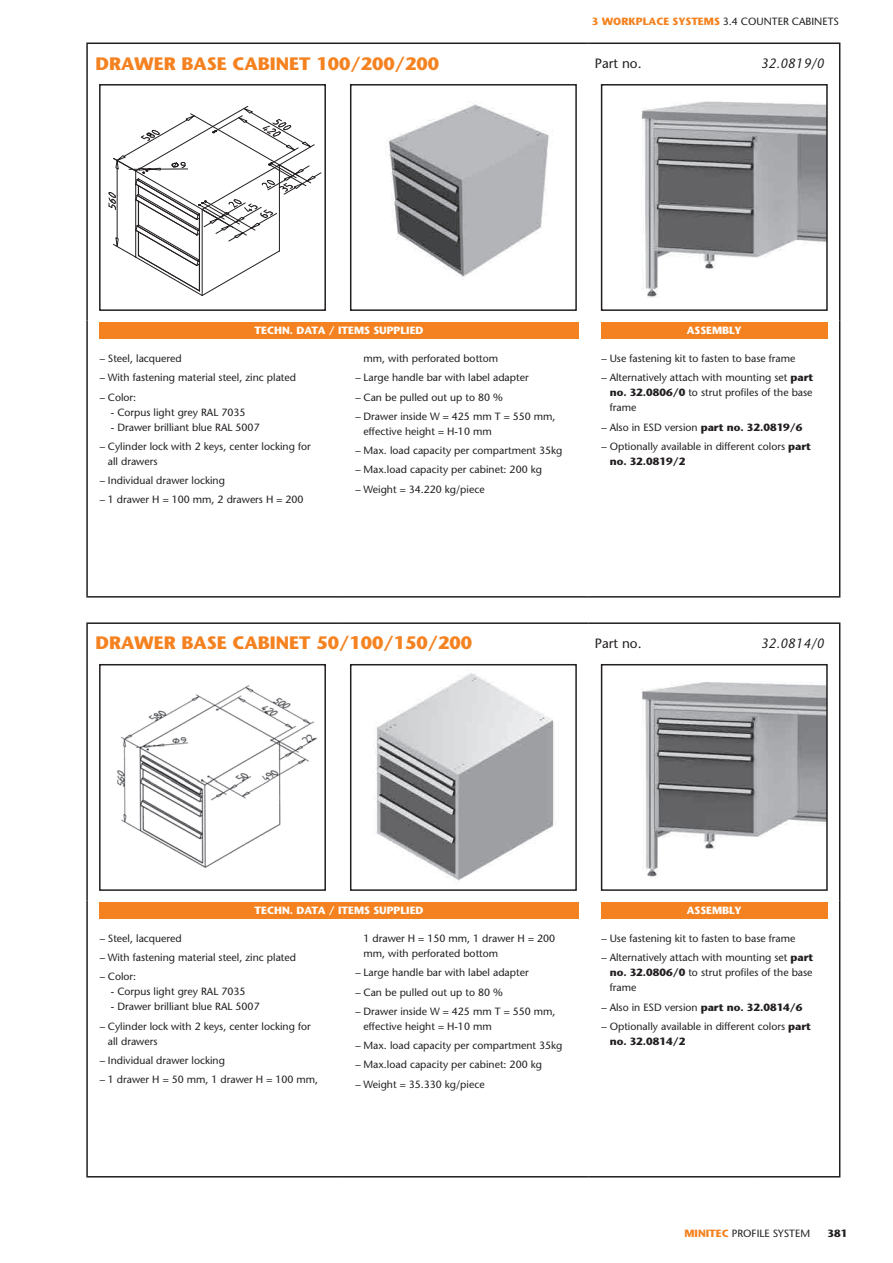
<style>
.page{position:relative;width:893px;height:1263px;background:#fff}
.page>*{position:absolute;margin:0;border:0;box-sizing:border-box;transform-origin:0 0}
.t1{font:700 18px "Stone Sans";color:#f58220}
.t2{font:italic 13.5px "Stone Sans";color:#231f20}
.t3{font:13.5px "Stone Sans";color:#231f20}
.t4{font:10.5px/19.2px "Stone Sans";color:#231f20}
.t5{font:700 10.5px "Stone Sans";color:#fff}
.t6{font:700 10.5px "Stone Sans";color:#231f20}
.s1{font-weight:700;color:#f58220}
.s2{font-weight:700}
</style>
<div class="page">
<hr style="left:86px;top:43px;width:252px;height:1px;background:#231f20">
<hr style="left:86px;top:44px;width:2px;height:34px;background:#231f20">
<hr style="left:338px;top:43px;width:251px;height:1px;background:#231f20">
<hr style="left:86px;top:78px;width:2px;height:242px;background:#231f20">
<hr style="left:839px;top:78px;width:1px;height:242px;background:#231f20">
<hr style="left:86px;top:320px;width:2px;height:276px;background:#231f20">
<hr style="left:839px;top:320px;width:1px;height:276px;background:#231f20">
<hr style="left:86px;top:596px;width:252px;height:2px;background:#231f20">
<hr style="left:338px;top:596px;width:251px;height:2px;background:#231f20">
<hr style="left:589px;top:596px;width:169px;height:2px;background:#231f20">
<hr style="left:758px;top:596px;width:82px;height:2px;background:#231f20">
<hr style="left:589px;top:43px;width:169px;height:1px;background:#231f20">
<hr style="left:758px;top:43px;width:82px;height:1px;background:#231f20">
<hr style="left:839px;top:44px;width:1px;height:34px;background:#231f20">
<svg style="left:108px;top:106px;width:214px;height:190px"></svg>
<div style="left:99px;top:84px;width:227px;height:227px;border:2px solid #231f20"></div>
<img style="left:388px;top:103px;width:165px;height:177px">
<div style="left:350px;top:84px;width:227px;height:227px;border:2px solid #231f20"></div>
<img style="left:641px;top:101px;width:184px;height:197px">
<div style="left:601px;top:84px;width:227px;height:227px;border:2px solid #231f20"></div>
<div style="left:99px;top:322px;width:480px;height:16px;background:#f58220"></div>
<div style="left:601px;top:322px;width:226px;height:17px;background:#f58220"></div>
<hr style="left:86px;top:622px;width:252px;height:2px;background:#231f20">
<hr style="left:86px;top:624px;width:2px;height:34px;background:#231f20">
<hr style="left:338px;top:622px;width:251px;height:2px;background:#231f20">
<hr style="left:86px;top:658px;width:2px;height:242px;background:#231f20">
<hr style="left:839px;top:658px;width:1px;height:242px;background:#231f20">
<hr style="left:86px;top:900px;width:2px;height:276px;background:#231f20">
<hr style="left:839px;top:900px;width:1px;height:276px;background:#231f20">
<hr style="left:86px;top:1176px;width:252px;height:1px;background:#231f20">
<hr style="left:338px;top:1176px;width:251px;height:1px;background:#231f20">
<hr style="left:589px;top:1176px;width:169px;height:1px;background:#231f20">
<hr style="left:758px;top:1176px;width:82px;height:1px;background:#231f20">
<hr style="left:589px;top:622px;width:169px;height:2px;background:#231f20">
<hr style="left:758px;top:622px;width:82px;height:2px;background:#231f20">
<hr style="left:839px;top:624px;width:1px;height:34px;background:#231f20">
<img style="left:117px;top:685px;width:201px;height:183px">
<div style="left:99px;top:664px;width:227px;height:227px;border:2px solid #231f20"></div>
<img style="left:373px;top:673px;width:181px;height:208px">
<div style="left:350px;top:664px;width:227px;height:227px;border:2px solid #231f20"></div>
<img style="left:641px;top:682px;width:184px;height:196px">
<div style="left:601px;top:664px;width:227px;height:227px;border:2px solid #231f20"></div>
<div style="left:99px;top:902px;width:480px;height:16px;background:#f58220"></div>
<div style="left:601px;top:902px;width:226px;height:16px;background:#f58220"></div>
<p class="t4" style="left:592px;top:12px;width:249px"><span class="s1">3 WORKPLACE SYSTEMS</span> 3.4 COUNTER CABINETS</p>
<h1 class="t1" style="left:96px;top:52px;width:345px">DRAWER BASE CABINET 100/200/200</h1>
<p class="t3" style="left:595px;top:56px;width:48px">Part no.</p>
<p class="t2" style="left:761px;top:56px;width:65px">32.0819/0</p>
<p class="t5" style="left:255px;top:324px;width:170px">TECHN. DATA / ITEMS SUPPLIED</p>
<p class="t4" style="left:99px;top:349px;width:198px">− Steel, lacquered<br>− With fastening material steel, zinc plated − Color:</p>
<p class="t4" style="left:111px;top:402px;width:136px">- Corpus light grey RAL 7035</p>
<p class="t4" style="left:99px;top:417px;width:213px;text-indent:12px">- Drawer brilliant blue RAL 5007<br>− Cylinder lock with 2 keys, center locking for</p>
<p class="t4" style="left:99px;top:452px;width:206px;text-indent:9px">all drawers<br>− Individual drawer locking<br>− 1 drawer H = 100 mm, 2 drawers H = 200</p>
<p class="t4" style="left:355px;top:349px;width:202px;text-indent:9px">mm, with perforated bottom<br>− Large handle bar with label adapter<br>− Can be pulled out up to 80 %<br>− Drawer inside W = 425 mm T = 550 mm,</p>
<p class="t4" style="left:355px;top:422px;width:209px;text-indent:9px">effective height = H-10 mm<br>− Max. load capacity per compartment 35kg − Max.load capacity per cabinet: 200 kg<br>− Weight = 34.220 kg/piece</p>
<p class="t5" style="left:687px;top:324px;width:57px">ASSEMBLY</p>
<p class="t4" style="left:601px;top:349px;width:214px">− Use fastening kit to fasten to base frame<br>− Alternatively attach with mounting set <span class="s2">part</span></p>
<p class="t4" style="left:610px;top:385px;width:204px;line-height:15px"><span class="s2">no. 32.0806/0</span> to strut profiles of the base frame</p>
<p class="t4" style="left:601px;top:417px;width:211px">− Also in ESD version <span class="s2">part no. 32.0819/6 </span>− Optionally available in different colors <span class="s2">part</span></p>
<p class="t6" style="left:610px;top:455px;width:77px">no. 32.0819/2</p>
<h1 class="t1" style="left:96px;top:632px;width:378px">DRAWER BASE CABINET 50/100/150/200</h1>
<p class="t3" style="left:595px;top:635px;width:48px">Part no.</p>
<p class="t2" style="left:761px;top:635px;width:65px">32.0814/0</p>
<p class="t5" style="left:255px;top:904px;width:170px">TECHN. DATA / ITEMS SUPPLIED</p>
<p class="t4" style="left:99px;top:929px;width:198px">− Steel, lacquered<br>− With fastening material steel, zinc plated − Color:</p>
<p class="t4" style="left:111px;top:982px;width:136px">- Corpus light grey RAL 7035</p>
<p class="t4" style="left:99px;top:997px;width:213px;text-indent:12px">- Drawer brilliant blue RAL 5007<br>− Cylinder lock with 2 keys, center locking for</p>
<p class="t4" style="left:99px;top:1031px;width:220px;text-indent:9px">all drawers<br>− Individual drawer locking<br>− 1 drawer H = 50 mm, 1 drawer H = 100 mm,</p>
<p class="t4" style="left:363px;top:931px;width:193px;line-height:15px">1 drawer H = 150 mm, 1 drawer H = 200 mm, with perforated bottom</p>
<p class="t4" style="left:355px;top:963px;width:202px">− Large handle bar with label adapter<br>− Can be pulled out up to 80 %<br>− Drawer inside W = 425 mm T = 550 mm,</p>
<p class="t4" style="left:355px;top:1016px;width:209px;text-indent:9px">effective height = H-10 mm<br>− Max. load capacity per compartment 35kg − Max.load capacity per cabinet: 200 kg<br>− Weight = 35.330 kg/piece</p>
<p class="t5" style="left:687px;top:904px;width:57px">ASSEMBLY</p>
<p class="t4" style="left:601px;top:929px;width:214px">− Use fastening kit to fasten to base frame<br>− Alternatively attach with mounting set <span class="s2">part</span></p>
<p class="t4" style="left:610px;top:965px;width:204px;line-height:15px"><span class="s2">no. 32.0806/0</span> to strut profiles of the base frame</p>
<p class="t4" style="left:601px;top:997px;width:211px">− Also in ESD version <span class="s2">part no. 32.0814/6 </span>− Optionally available in different colors <span class="s2">part</span></p>
<p class="t6" style="left:610px;top:1035px;width:77px">no. 32.0814/2</p>
<p class="t4" style="left:684px;top:1223px;width:127px"><span class="s1">MINITEC</span> PROFILE SYSTEM</p>
<p class="t6" style="left:828px;top:1227px;width:21px">381</p>
</div>
